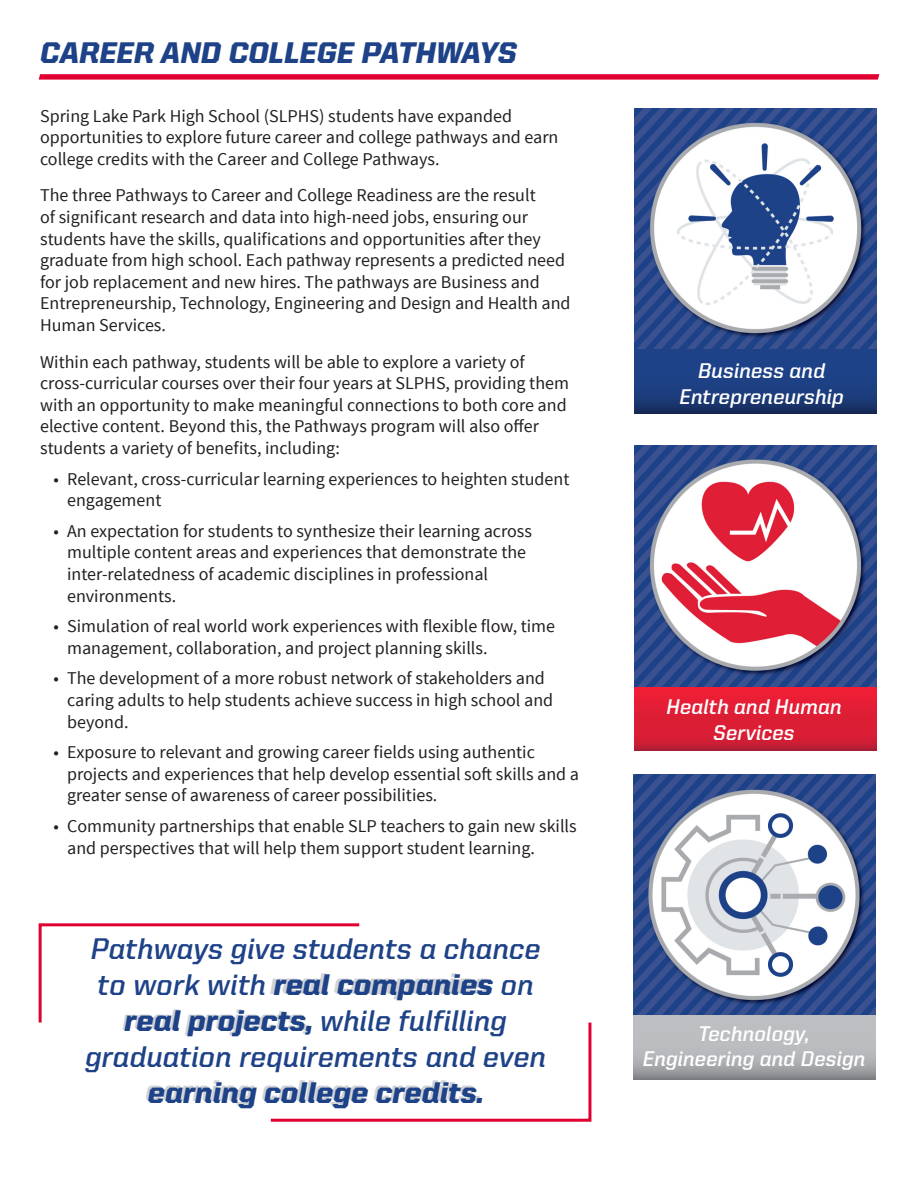
<style>
.page{position:relative;width:918px;height:1188px;background:#fff}
.page>*{position:absolute;margin:0;border:0;box-sizing:border-box;transform-origin:0 0}
.t1{font:700 30px/36px "United Italic Reg";color:#1e4288;text-align:center}
.Header_Text{font:900 30px "United Italic Reg";color:#1e4288}
.t2{font:700 21.3px/25.7px "United Italic Reg";color:#fff;text-align:center}
.t3{font:18px/21.6px "Source Sans Pro";color:#231f20}
.s1{font-weight:900}
</style>
<div class="page">
<svg style="left:39px;top:74px;width:840px;height:6px;background:#e21945"></svg>
<img style="left:635px;top:108px;width:241px;height:242px">
<img style="left:635px;top:446px;width:241px;height:241px">
<svg style="left:635px;top:687px;width:241px;height:64px;background:#db1e35"></svg>
<img style="left:633px;top:774px;width:242px;height:242px">
<svg style="left:635px;top:350px;width:241px;height:64px;background:#1c3d7d"></svg>
<svg style="left:633px;top:1016px;width:242px;height:64px;background:#b0b2b4"></svg>
<svg style="left:38px;top:923px;width:554px;height:199px"></svg>
<p class="Header_Text" style="left:40px;top:36px;width:478px">CAREER AND COLLEGE PATHWAYS</p>
<p class="t3" style="left:40px;top:105px;width:520px">Spring Lake Park High School (SLPHS) students have expanded opportunities to explore future career and college pathways and earn college credits with the Career and College Pathways.</p>
<p class="t3" style="left:40px;top:185px;width:532px">The three Pathways to Career and College Readiness are the result<br>of significant research and data into high-need jobs, ensuring our students have the skills, qualifications and opportunities after they graduate from high school. Each pathway represents a predicted need for job replacement and new hires. The pathways are Business and Entrepreneurship, Technology, Engineering and Design and Health and Human Services.</p>
<p class="t3" style="left:40px;top:351px;width:530px">Within each pathway, students will be able to explore a variety of cross-curricular courses over their four years at SLPHS, providing them with an opportunity to make meaningful connections to both core and elective content. Beyond this, the Pathways program will also offer students a variety of benefits, including:</p>
<p class="t3" style="left:67px;top:468px;width:504px;text-indent:-14px">• Relevant, cross-curricular learning experiences to heighten student engagement</p>
<p class="t3" style="left:67px;top:520px;width:466px;text-indent:-14px">• An expectation for students to synthesize their learning across multiple content areas and experiences that demonstrate the inter-relatedness of academic disciplines in professional environments.</p>
<p class="t3" style="left:67px;top:616px;width:490px;text-indent:-14px">• Simulation of real world work experiences with flexible flow, time management, collaboration, and project planning skills.</p>
<p class="t3" style="left:67px;top:668px;width:488px;text-indent:-14px">• The development of a more robust network of stakeholders and caring adults to help students achieve success in high school and beyond.</p>
<p class="t3" style="left:67px;top:742px;width:513px;text-indent:-14px">• Exposure to relevant and growing career fields using authentic projects and experiences that help develop essential soft skills and a greater sense of awareness of career possibilities.</p>
<p class="t3" style="left:67px;top:815px;width:511px;text-indent:-14px">• Community partnerships that enable SLP teachers to gain new skills and perspectives that will help them support student learning.</p>
<p class="t1" style="left:85px;top:930px;width:462px">Pathways give students a chance to work with <span class="s1">real companies</span> on <span class="s1">real projects,</span> while fulfilling graduation requirements and even <span class="s1">earning college credits.</span></p>
<p class="t2" style="left:679px;top:358px;width:166px">Business and<br>Entrepreneurship</p>
<p class="t2" style="left:667px;top:694px;width:177px">Health and Human<br>Services</p>
<p class="t2" style="left:643px;top:1020px;width:224px">Technology,<br>Engineering and Design</p>
</div>
